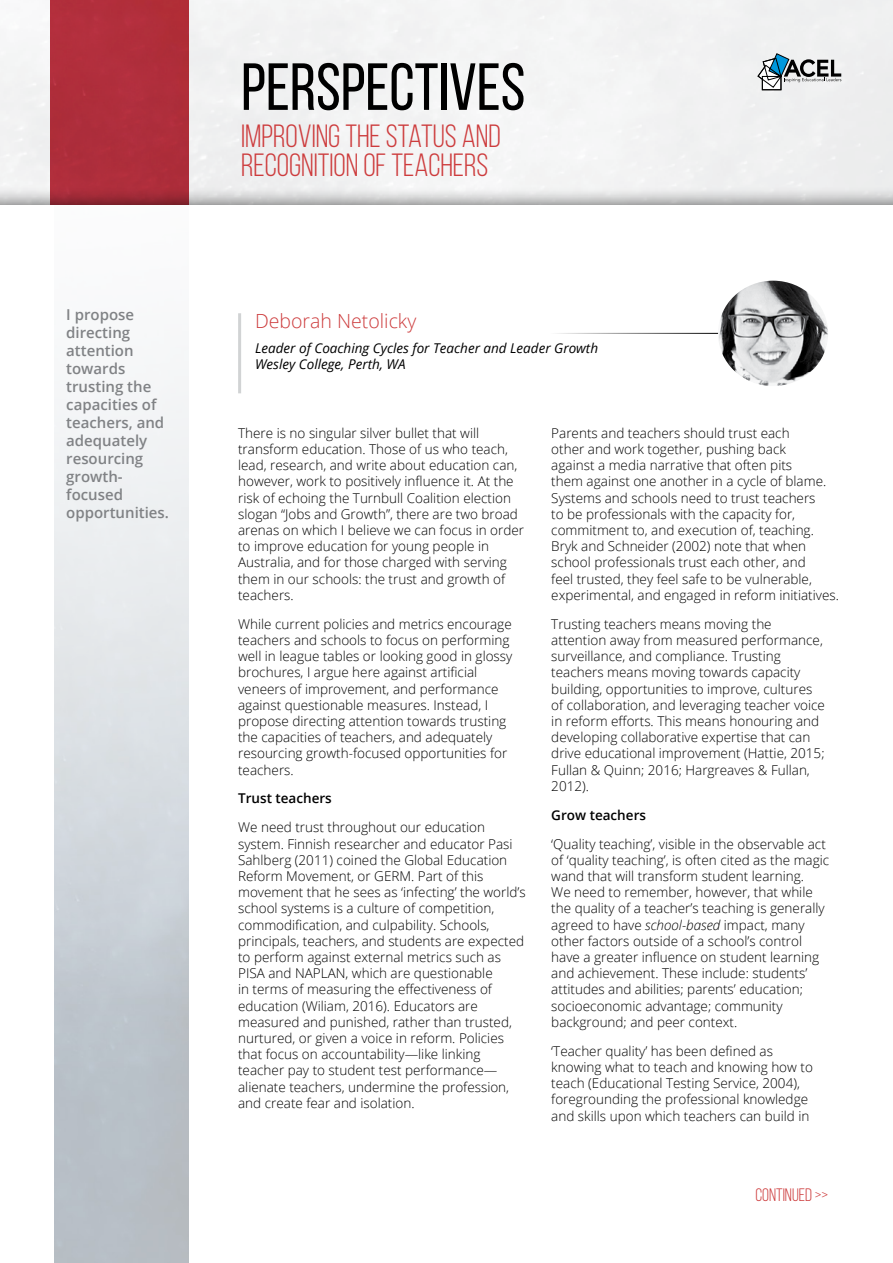
<style>
.page{position:relative;width:893px;height:1263px;background:#fff}
.page>*{position:absolute;margin:0;border:0;box-sizing:border-box;transform-origin:0 0}
.t1{font:66.45px "Bebas Neue";color:#000}
.t2{font:32.1px/28.5px "Bebas Neue";color:#cd3c3d}
.t3{font:300 19.5px "Open Sans";color:#cd3c3d}
.t4{font:18px "Bebas Neue";color:#cd3c3d}
.t5{font:600 15px/18px "Open Sans";color:#808285}
.t6{font:300 13.5px/16.2px "Open Sans";color:#000}
.t7{font:italic 13.5px/16.2px "Open Sans";color:#000}
.t8{font:600 13.5px "Open Sans";color:#000}
.s1{font-style:italic}
</style>
<div class="page">
<div style="left:0;top:0;width:893px;height:206px;background:#000;opacity:.75"></div>
<hr style="left:238px;top:313px;width:3px;height:80px;background:#d1d3d4">
<hr style="left:550px;top:333px;width:223px;height:1px;background:#000">
<img style="left:718px;top:281px;width:110px;height:105px">
<svg style="left:757px;top:53px;width:84px;height:37px"></svg>
<p class="t5" style="left:66px;top:305px;width:104px">I propose directing attention towards trusting the capacities of teachers, and adequately resourcing growth&shy;focused opportunities.</p>
<h1 class="t1" style="left:241px;top:51px;width:286px">PERSPECTIVES</h1>
<h2 class="t2" style="left:241px;top:122px;width:261px">IMPROVING THE STATUS AND<br>RECOGNITION OF TEACHERS</h2>
<h3 class="t3" style="left:255px;top:308px;width:163px">Deborah Netolicky</h3>
<p class="t7" style="left:255px;top:339px;width:344px">Leader of Coaching Cycles for Teacher and Leader Growth<br>Wesley College, Perth, WA</p>
<p class="t6" style="left:238px;top:424px;width:288px">There is no singular silver bullet that will transform education. Those of us who teach, lead, research, and write about education can, however, work to positively influence it. At the risk of echoing the Turnbull Coalition election slogan “Jobs and Growth”, there are two broad arenas on which I believe we can focus in order to improve education for young people in Australia, and for those charged with serving them in our schools: the trust and growth of teachers.</p>
<p class="t6" style="left:238px;top:615px;width:276px">While current policies and metrics encourage teachers and schools to focus on performing well in league tables or looking good in glossy brochures, I argue here against artificial veneers of improvement, and performance against questionable measures. Instead, I propose directing attention towards trusting the capacities of teachers, and adequately resourcing growth-focused opportunities for teachers.</p>
<p class="t8" style="left:238px;top:789px;width:95px">Trust teachers</p>
<p class="t6" style="left:238px;top:819px;width:289px">We need trust throughout our education system. Finnish researcher and educator Pasi Sahlberg (2011) coined the Global Education Reform Movement, or GERM. Part of this movement that he sees as ‘infecting’ the world’s school systems is a culture of competition, commodification, and culpability. Schools, principals, teachers, and students are expected to perform against external metrics such as PISA and NAPLAN, which are questionable<br>in terms of measuring the effectiveness of education (Wiliam, 2016). Educators are measured and punished, rather than trusted, nurtured, or given a voice in reform. Policies that focus on accountability—like linking teacher pay to student test performance— alienate teachers, undermine the profession, and create fear and isolation.</p>
<p class="t6" style="left:551px;top:424px;width:289px">Parents and teachers should trust each<br>other and work together, pushing back<br>against a media narrative that often pits<br>them against one another in a cycle of blame.<br>Systems and schools need to trust teachers<br>to be professionals with the capacity for, commitment to, and execution of, teaching.<br>Bryk and Schneider (2002) note that when school professionals trust each other, and<br>feel trusted, they feel safe to be vulnerable, experimental, and engaged in reform initiatives.</p>
<p class="t6" style="left:551px;top:615px;width:275px">Trusting teachers means moving the attention away from measured performance, surveillance, and compliance. Trusting teachers means moving towards capacity building, opportunities to improve, cultures of collaboration, and leveraging teacher voice in reform efforts. This means honouring and developing collaborative expertise that can drive educational improvement (Hattie, 2015; Fullan &amp; Quinn; 2016; Hargreaves &amp; Fullan, 2012).</p>
<p class="t8" style="left:551px;top:805px;width:96px">Grow teachers</p>
<p class="t6" style="left:551px;top:835px;width:279px">‘Quality teaching’, visible in the observable act of ‘quality teaching’, is often cited as the magic wand that will transform student learning.<br>We need to remember, however, that while the quality of a teacher’s teaching is generally agreed to have <span class="s1">school-based</span> impact, many other factors outside of a school’s control have a greater influence on student learning and achievement. These include: students’ attitudes and abilities; parents’ education; socioeconomic advantage; community background; and peer context.</p>
<p class="t6" style="left:551px;top:1042px;width:263px">‘Teacher quality’ has been defined as knowing what to teach and knowing how to teach (Educational Testing Service, 2004), foregrounding the professional knowledge and skills upon which teachers can build in</p>
<h3 class="t4" style="left:755px;top:1185px;width:74px">CONTINUED &gt;&gt;</h3>
</div>
